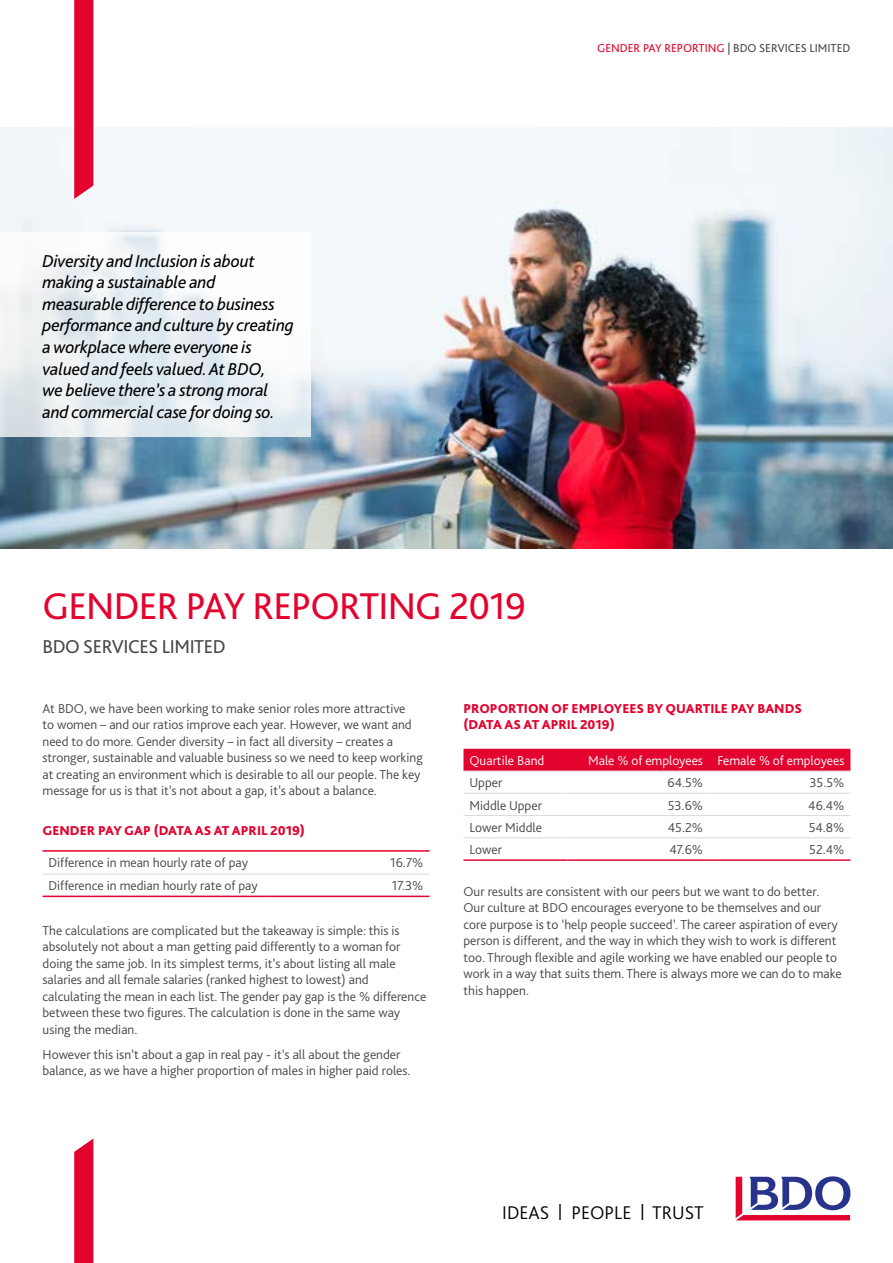
<style>
.page{position:relative;width:893px;height:1263px;background:#fff}
.page>*{position:absolute;margin:0;border:0;box-sizing:border-box;transform-origin:0 0}
.Cover_title{font:39px "Bliss Pro";letter-spacing:-.02em;color:#e3032e}
.Cover_title-2{font:19.5px "Bliss Pro";letter-spacing:-.02em;color:#494643}
.t1{font:300 19.2px "Bliss Pro";color:#000}
.t2{font:italic 18px/21.6px "Bliss Pro";letter-spacing:-.01em;color:#000}
.Body_text{font:300 13.5px/16.5px "Bliss Pro";color:#494643}
.Subheading_level_1{font:800 13.5px/16.5px "Bliss Pro";color:#e3032e}
.Body_text-2{font:300 13.5px "Bliss Pro";color:#fff}
.t3{font:12px "Bliss Pro";color:#494643}
.s1{color:#e3032e}
</style>
<div class="page">
<img style="left:0;top:127px;width:893px;height:422px">
<svg style="left:74px;top:1139px;width:19px;height:124px;background:#e5123a"></svg>
<svg style="left:0;top:232px;width:310px;height:205px"></svg>
<svg style="left:74px;top:0;width:19px;height:199px;background:#e40d37"></svg>
<svg style="left:736px;top:1176px;width:114px;height:44px"></svg>
<hr style="left:43px;top:850px;width:224px;height:2px;background:#e3032e">
<hr style="left:267px;top:850px;width:162px;height:2px;background:#e3032e">
<hr style="left:43px;top:895px;width:224px;height:2px;background:#e3032e">
<hr style="left:267px;top:895px;width:162px;height:2px;background:#e3032e">
<hr style="left:43px;top:874px;width:224px;height:1px;background:#dbdada">
<hr style="left:267px;top:874px;width:162px;height:1px;background:#dbdada">
<div style="left:463px;top:749px;width:387px;height:22px;background:#e3032e"></div>
<hr style="left:463px;top:771px;width:105px;height:1px;background:#dbdada">
<hr style="left:568px;top:771px;width:141px;height:1px;background:#dbdada">
<hr style="left:709px;top:771px;width:141px;height:1px;background:#dbdada">
<hr style="left:463px;top:793px;width:105px;height:1px;background:#dbdada">
<hr style="left:568px;top:793px;width:141px;height:1px;background:#dbdada">
<hr style="left:709px;top:793px;width:141px;height:1px;background:#dbdada">
<hr style="left:463px;top:815px;width:105px;height:1px;background:#dbdada">
<hr style="left:568px;top:815px;width:141px;height:1px;background:#dbdada">
<hr style="left:709px;top:815px;width:141px;height:1px;background:#dbdada">
<hr style="left:463px;top:837px;width:105px;height:1px;background:#dbdada">
<hr style="left:568px;top:837px;width:141px;height:1px;background:#dbdada">
<hr style="left:709px;top:837px;width:141px;height:1px;background:#dbdada">
<hr style="left:463px;top:859px;width:105px;height:2px;background:#e3032e">
<hr style="left:568px;top:859px;width:141px;height:2px;background:#e3032e">
<hr style="left:709px;top:859px;width:141px;height:2px;background:#e3032e">
<p class="t3" style="left:597px;top:40px;width:255px"><span class="s1">GENDER PAY REPORTING</span> | BDO SERVICES LIMITED</p>
<p class="t2" style="left:43px;top:249px;width:253px">Diversity and Inclusion is about making a sustainable and measurable difference to business performance and culture by creating a workplace where everyone is valued and feels valued. At BDO,<br>we believe there’s a strong moral and commercial case for doing so.</p>
<p class="Cover_title" style="left:43px;top:582px;width:485px">GENDER PAY REPORTING 2019</p>
<p class="Cover_title-2" style="left:43px;top:635px;width:185px">BDO SERVICES LIMITED</p>
<p class="Body_text" style="left:43px;top:700px;width:382px">At BDO, we have been working to make senior roles more attractive<br>to women – and our ratios improve each year. However, we want and need to do more. Gender diversity – in fact all diversity – creates a stronger, sustainable and valuable business so we need to keep working at creating an environment which is desirable to all our people. The key message for us is that it’s not about a gap, it’s about a balance.</p>
<p class="Subheading_level_1" style="left:43px;top:822px;width:264px">GENDER PAY GAP (DATA AS AT APRIL 2019)</p>
<p class="Body_text" style="left:49px;top:854px;width:201px">Difference in mean hourly rate of pay</p>
<p class="Body_text" style="left:390px;top:854px;width:35px">16.7%</p>
<p class="Body_text" style="left:49px;top:877px;width:211px">Difference in median hourly rate of pay</p>
<p class="Body_text" style="left:392px;top:877px;width:33px">17.3%</p>
<p class="Body_text" style="left:43px;top:922px;width:385px">The calculations are complicated but the takeaway is simple: this is absolutely not about a man getting paid differently to a woman for doing the same job. In its simplest terms, it’s about listing all male salaries and all female salaries (ranked highest to lowest) and calculating the mean in each list. The gender pay gap is the % difference between these two figures. The calculation is done in the same way using the median.</p>
<p class="Body_text" style="left:43px;top:1046px;width:370px">However this isn’t about a gap in real pay - it’s all about the gender balance, as we have a higher proportion of males in higher paid roles.</p>
<p class="Subheading_level_1" style="left:463px;top:700px;width:340px">PROPORTION OF EMPLOYEES BY QUARTILE PAY BANDS (DATA AS AT APRIL 2019)</p>
<p class="Body_text-2" style="left:469px;top:752px;width:76px">Quartile Band</p>
<p class="Body_text-2" style="left:588px;top:752px;width:116px">Male % of employees</p>
<p class="Body_text-2" style="left:717px;top:752px;width:129px">Female % of employees</p>
<p class="Body_text" style="left:469px;top:774px;width:34px">Upper</p>
<p class="Body_text" style="left:667px;top:774px;width:37px">64.5%</p>
<p class="Body_text" style="left:809px;top:774px;width:36px">35.5%</p>
<p class="Body_text" style="left:469px;top:796px;width:74px">Middle Upper</p>
<p class="Body_text" style="left:668px;top:796px;width:37px">53.6%</p>
<p class="Body_text" style="left:808px;top:796px;width:38px">46.4%</p>
<p class="Body_text" style="left:469px;top:819px;width:74px">Lower Middle</p>
<p class="Body_text" style="left:668px;top:819px;width:37px">45.2%</p>
<p class="Body_text" style="left:809px;top:819px;width:37px">54.8%</p>
<p class="Body_text" style="left:469px;top:841px;width:34px">Lower</p>
<p class="Body_text" style="left:669px;top:841px;width:35px">47.6%</p>
<p class="Body_text" style="left:809px;top:841px;width:37px">52.4%</p>
<p class="Body_text" style="left:463px;top:883px;width:380px">Our results are consistent with our peers but we want to do better.<br>Our culture at BDO encourages everyone to be themselves and our core purpose is to ‘help people succeed’. The career aspiration of every person is different, and the way in which they wish to work is different too. Through flexible and agile working we have enabled our people to work in a way that suits them. There is always more we can do to make this happen.</p>
<p class="t1" style="left:502px;top:1201px;width:203px">IDEAS | PEOPLE | TRUST</p>
</div>
